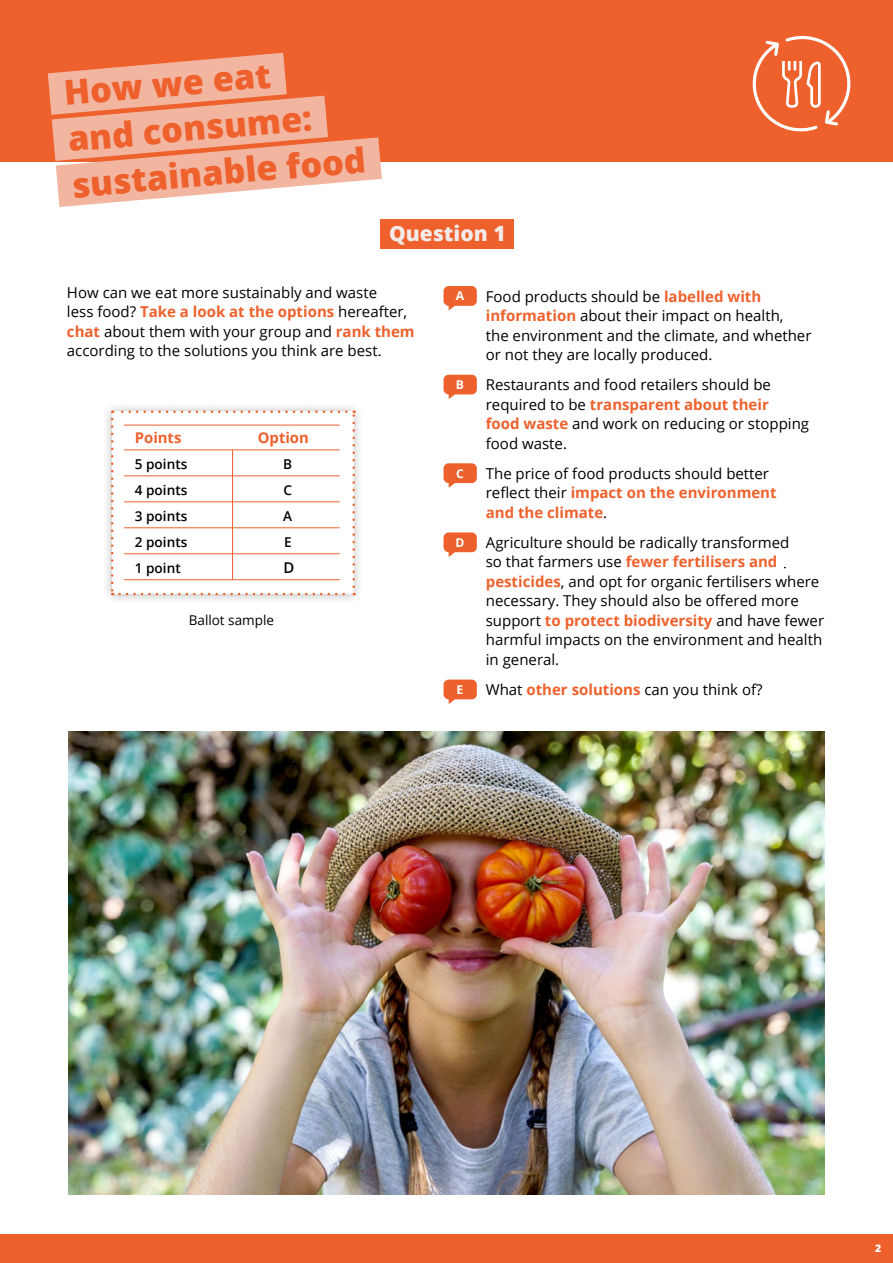
<style>
.page{position:relative;width:893px;height:1263px;background:#fff}
.page>*{position:absolute;margin:0;border:0;box-sizing:border-box;transform-origin:0 0}
.t1{font:800 34.2px/46.3px "Open Sans";color:#ee612d}
.t2{font:800 21px "Open Sans";color:#f3ebea}
.t3{font:15px/19.5px "Open Sans";color:#000}
.t4{font:700 14.85px "Open Sans";color:#ee612d}
.t5{font:600 14.85px "Open Sans";color:#000}
.t6{font:600 13.65px "Open Sans";color:#000}
.t7{font:13.5px "Open Sans";color:#000}
.t8{font:700 12.15px "Open Sans";color:#fff}
.t9{font:800 10.5px "Open Sans";color:#fff}
.s1{font-weight:700;color:#ee612d}
</style>
<div class="page">
<div style="left:0;top:1234px;width:893px;height:29px;background:#ee612d"></div>
<div style="left:444px;top:286px;width:33px;height:20px;background:#ee612d;border-radius:5px"></div>
<div style="left:444px;top:375px;width:33px;height:19px;background:#ee612d;border-radius:5px"></div>
<div style="left:444px;top:463px;width:33px;height:20px;background:#ee612d;border-radius:5px"></div>
<div style="left:444px;top:532px;width:33px;height:20px;background:#ee612d;border-radius:5px"></div>
<div style="left:444px;top:680px;width:33px;height:19px;background:#ee612d;border-radius:5px"></div>
<div style="left:380px;top:219px;width:134px;height:30px;background:#ee612d"></div>
<img style="left:68px;top:731px;width:757px;height:463px">
<div style="left:0;top:0;width:893px;height:162px;background:#ee612d"></div>
<svg style="left:48px;top:53px;width:334px;height:154px"></svg>
<svg style="left:752px;top:35px;width:99px;height:97px"></svg>
<div style="left:102px;top:401px;width:263px;height:204px;background:#000;opacity:.27"></div>
<div style="left:112px;top:412px;width:242px;height:182px;background:#fff"></div>
<svg style="left:111px;top:419px;width:2px;height:176px"></svg>
<svg style="left:120px;top:593px;width:235px;height:2px"></svg>
<svg style="left:352px;top:410px;width:3px;height:177px"></svg>
<svg style="left:112px;top:410px;width:234px;height:3px"></svg>
<hr style="left:124px;top:425px;width:216px;height:1px;background:#ee612d">
<hr style="left:124px;top:450px;width:216px;height:1px;background:#ee612d">
<hr style="left:124px;top:475px;width:216px;height:1px;background:#ee612d">
<hr style="left:124px;top:501px;width:216px;height:1px;background:#ee612d">
<hr style="left:124px;top:527px;width:216px;height:1px;background:#ee612d">
<hr style="left:124px;top:553px;width:216px;height:1px;background:#ee612d">
<hr style="left:124px;top:579px;width:216px;height:1px;background:#ee612d">
<hr style="left:232px;top:450px;width:1px;height:130px;background:#ee612d">
<h1 class="t1" style="left:62px;top:68px;width:296px;rotate:-5deg">How we eat<br>and consume: sustainable food</h1>
<h2 class="t2" style="left:389px;top:218px;width:118px">Question 1</h2>
<p class="t3" style="left:67px;top:282px;width:349px">How can we eat more sustainably and waste<br>less food? <span class="s1">Take a look at the options</span> hereafter, <span class="s1">chat</span> about them with your group and <span class="s1">rank them </span>according to the solutions you think are best.</p>
<p class="t8" style="left:456px;top:287px;width:10px">A</p>
<p class="t3" style="left:486px;top:286px;width:327px">Food products should be <span class="s1">labelled with information</span> about their impact on health,<br>the environment and the climate, and whether or not they are locally produced.</p>
<p class="t8" style="left:456px;top:376px;width:10px">B</p>
<p class="t3" style="left:486px;top:375px;width:325px">Restaurants and food retailers should be required to be <span class="s1">transparent about their<br>food waste</span> and work on reducing or stopping food waste.</p>
<p class="t8" style="left:456px;top:464px;width:9px">C</p>
<p class="t3" style="left:486px;top:463px;width:292px">The price of food products should better reflect their <span class="s1">impact on the environment and the climate</span>.</p>
<p class="t8" style="left:455px;top:534px;width:10px">D</p>
<p class="t3" style="left:486px;top:532px;width:340px">Agriculture should be radically transformed<br>so that farmers use <span class="s1">fewer fertilisers and pesticides</span>, and opt for organic fertilisers where necessary. They should also be offered more support <span class="s1">to protect biodiversity</span> and have fewer harmful impacts on the environment and health in general.</p>
<p class="t8" style="left:456px;top:681px;width:8px">E</p>
<p class="t3" style="left:486px;top:679px;width:278px">What <span class="s1">other solutions</span> can you think of?</p>
<p class="t4" style="left:135px;top:427px;width:48px">Points</p>
<p class="t4" style="left:258px;top:427px;width:53px">Option</p>
<p class="t6" style="left:135px;top:455px;width:54px">5 points</p>
<p class="t6" style="left:283px;top:455px;width:10px">B</p>
<p class="t6" style="left:135px;top:481px;width:54px">4 points</p>
<p class="t6" style="left:283px;top:481px;width:10px">C</p>
<p class="t6" style="left:135px;top:507px;width:54px">3 points</p>
<p class="t6" style="left:283px;top:507px;width:10px">A</p>
<p class="t6" style="left:135px;top:533px;width:54px">2 points</p>
<p class="t6" style="left:284px;top:533px;width:9px">E</p>
<p class="t6" style="left:135px;top:559px;width:47px">1 point</p>
<p class="t5" style="left:284px;top:557px;width:12px">D</p>
<p class="t7" style="left:189px;top:611px;width:87px">Ballot sample</p>
<p class="t9" style="left:875px;top:1240px;width:8px">2</p>
</div>
